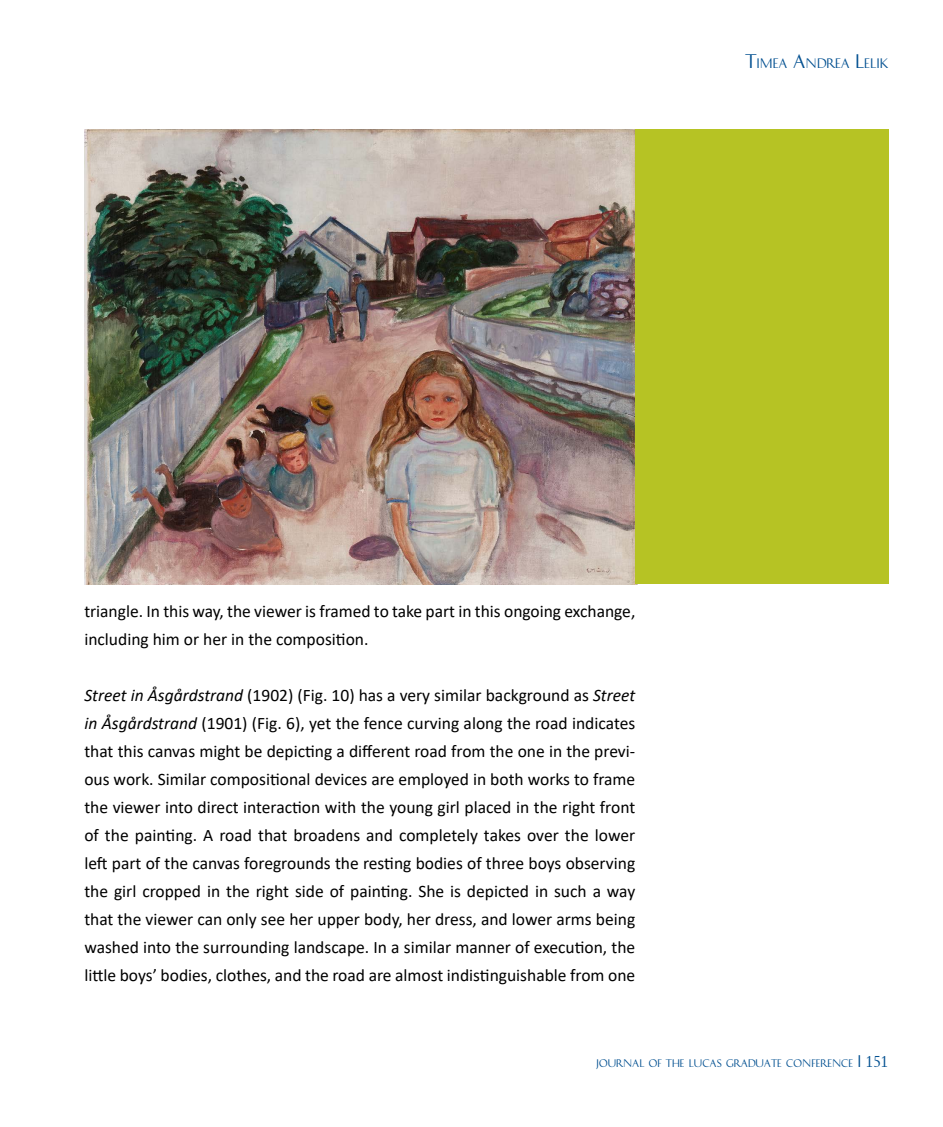
<style>
.page{position:relative;width:943px;height:1127px;background:#fff}
.page>*{position:absolute;margin:0;border:0;box-sizing:border-box;transform-origin:0 0}
.t1{font:17.5px/28px "Calibri";color:#000}
.t2{font:12.25px "History Two";color:#004f90}
.t3{font:9.8px "History Two";color:#004f90}
.s1{font-size:17.5px}
.s2{font-style:italic}
.s3{font-size:14px}
</style>
<div class="page">
<img style="left:84px;top:129px;width:554px;height:455px">
<div style="left:635px;top:130px;width:253px;height:454px;background:#b6c324"></div>
<p class="t2" style="left:745px;top:55px;width:138px"><span class="s1">T</span>IM EA <span class="s1">A</span>NDREA <span class="s1">L</span>ELIK</p>
<p class="t1" style="left:84px;top:596px;width:552px">triangle. In this way, the viewer is framed to take part in this ongoing exchange, including him or her in the composition.</p>
<p class="t1" style="left:84px;top:680px;width:552px;text-align:justify"><span class="s2">Street in Åsgårdstrand</span> (1902) (Fig. 10) has a very similar background as <span class="s2">Street in Åsgårdstrand</span> (1901) (Fig. 6), yet the fence curving along the road indicates that this canvas might be depicting a different road from the one in the previ&shy;ous work. Similar compositional devices are employed in both works to frame the viewer into direct interaction with the young girl placed in the right front of the painting. A road that broadens and completely takes over the lower left part of the canvas foregrounds the resting bodies of three boys observing the girl cropped in the right side of painting. She is depicted in such a way that the viewer can only see her upper body, her dress, and lower arms being washed into the surrounding landscape. In a similar manner of execution, the little boys’ bodies, clothes, and the road are almost indistinguishable from one</p>
<p class="t3" style="left:596px;top:1057px;width:294px">JOURNAL OF THE LUCAS GRADUATE CONFERENCE <span class="s3">| 151</span></p>
</div>
